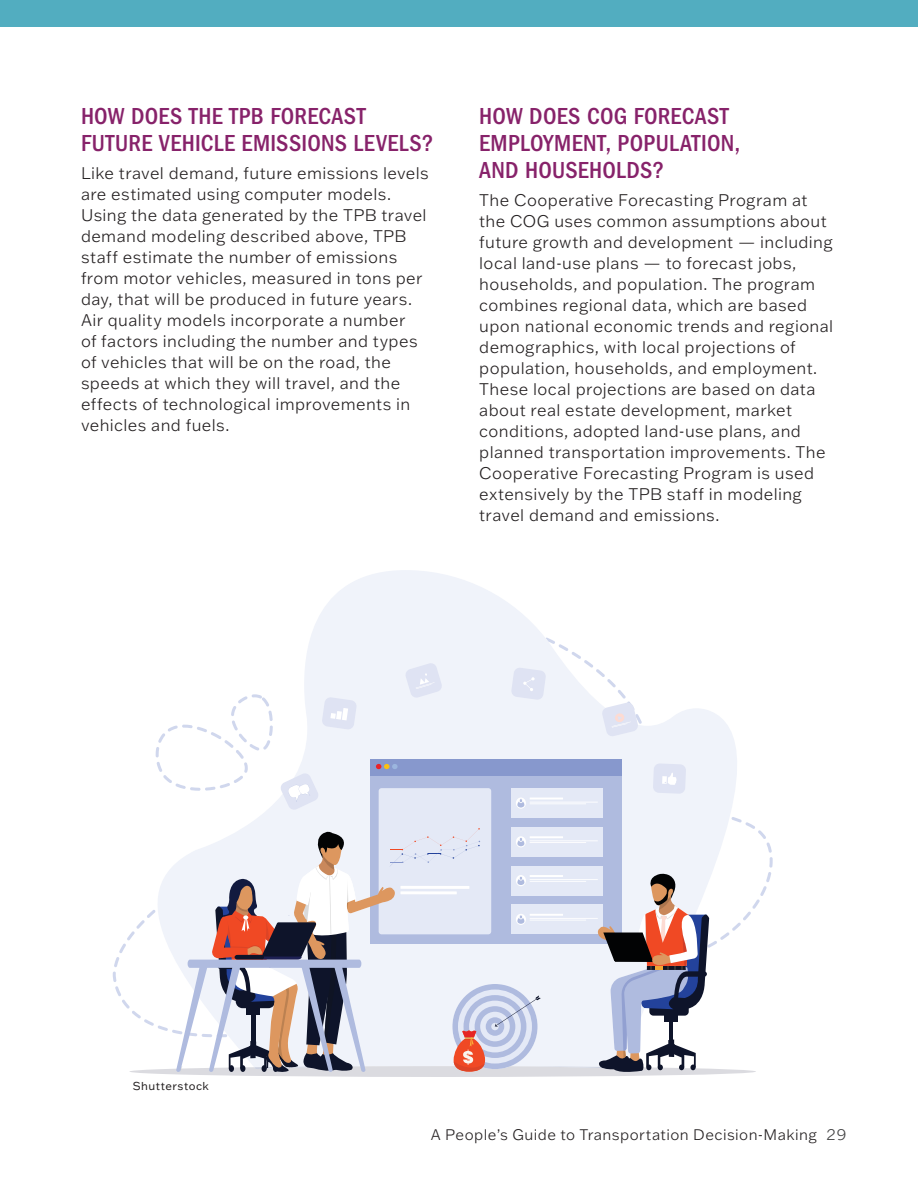
<style>
.page{position:relative;width:918px;height:1188px;background:#fff}
.page>*{position:absolute;margin:0;border:0;box-sizing:border-box;transform-origin:0 0}
.t1{font:500 condensed 24px/27px "ITC Franklin Gothic Std";letter-spacing:.01em;color:#87226a}
.text{font:300 16.5px/21px "Franklin Gothic ATF";letter-spacing:.025em;color:#231f20}
.t2{font:300 15px "Franklin Gothic ATF";letter-spacing:.03em;color:#231f20}
.t3{font:11.25px "Franklin Gothic ATF";letter-spacing:.04em;color:#231f20}
.s1{color:#414142}
</style>
<div class="page">
<div style="left:0;top:0;width:918px;height:27px;background:#52adc0"></div>
<svg style="left:112px;top:570px;width:652px;height:439px"></svg>
<div style="left:370px;top:775px;width:252px;height:169px;background:#afbbdf"></div>
<div style="left:370px;top:759px;width:252px;height:17px;background:#8798cd"></div>
<svg style="left:376px;top:764px;width:22px;height:5px"></svg>
<div style="left:379px;top:788px;width:112px;height:146px;background:#e4e9f6;border-radius:3px"></div>
<div style="left:511px;top:788px;width:92px;height:30px;background:#e4e9f6"></div>
<hr style="left:530px;top:798px;width:33px;height:2px;background:#fff">
<hr style="left:530px;top:802px;width:68px;height:1px;background:#fff">
<hr style="left:530px;top:803px;width:56px;height:1px;background:#fff">
<div style="left:516px;top:798px;width:10px;height:11px;background:#f8f9fc;border-radius:50%"></div>
<svg style="left:517px;top:798px;width:8px;height:10px"></svg>
<div style="left:511px;top:827px;width:92px;height:30px;background:#e4e9f6"></div>
<svg style="left:129px;top:828px;width:627px;height:249px"></svg>
<svg style="left:602px;top:702px;width:37px;height:35px"></svg>
<svg style="left:405px;top:663px;width:38px;height:35px"></svg>
<svg style="left:511px;top:667px;width:35px;height:33px"></svg>
<svg style="left:653px;top:763px;width:33px;height:31px"></svg>
<svg style="left:280px;top:773px;width:39px;height:38px"></svg>
<svg style="left:322px;top:697px;width:35px;height:33px"></svg>
<h2 class="t1" style="left:81px;top:103px;width:354px">HOW DOES THE TPB FORECAST<br>FUTURE VEHICLE EMISSIONS LEVELS?</h2>
<p class="text" style="left:81px;top:162px;width:349px">Like travel demand, future emissions levels are estimated using computer models.<br>Using the data generated by the TPB travel demand modeling described above, TPB staff estimate the number of emissions from motor vehicles, measured in tons per day, that will be produced in future years.<br>Air quality models incorporate a number<br>of factors including the number and types of vehicles that will be on the road, the speeds at which they will travel, and the effects of technological improvements in vehicles and fuels.</p>
<h2 class="t1" style="left:479px;top:103px;width:263px">HOW DOES COG FORECAST<br>EMPLOYMENT, POPULATION,<br>AND HOUSEHOLDS?</h2>
<p class="text" style="left:479px;top:189px;width:356px">The Cooperative Forecasting Program at the COG uses common assumptions about future growth and development — including local land-use plans — to forecast jobs, households, and population. The program combines regional data, which are based upon national economic trends and regional demographics, with local projections of population, households, and employment.<br>These local projections are based on data about real estate development, market conditions, adopted land-use plans, and planned transportation improvements. The Cooperative Forecasting Program is used extensively by the TPB staff in modeling travel demand and emissions.</p>
<p class="t3" style="left:133px;top:1078px;width:78px">Shutterstock</p>
<p class="t2" style="left:431px;top:1125px;width:417px">A People’s Guide to Transportation Decision-Making <span class="s1">29</span></p>
</div>
